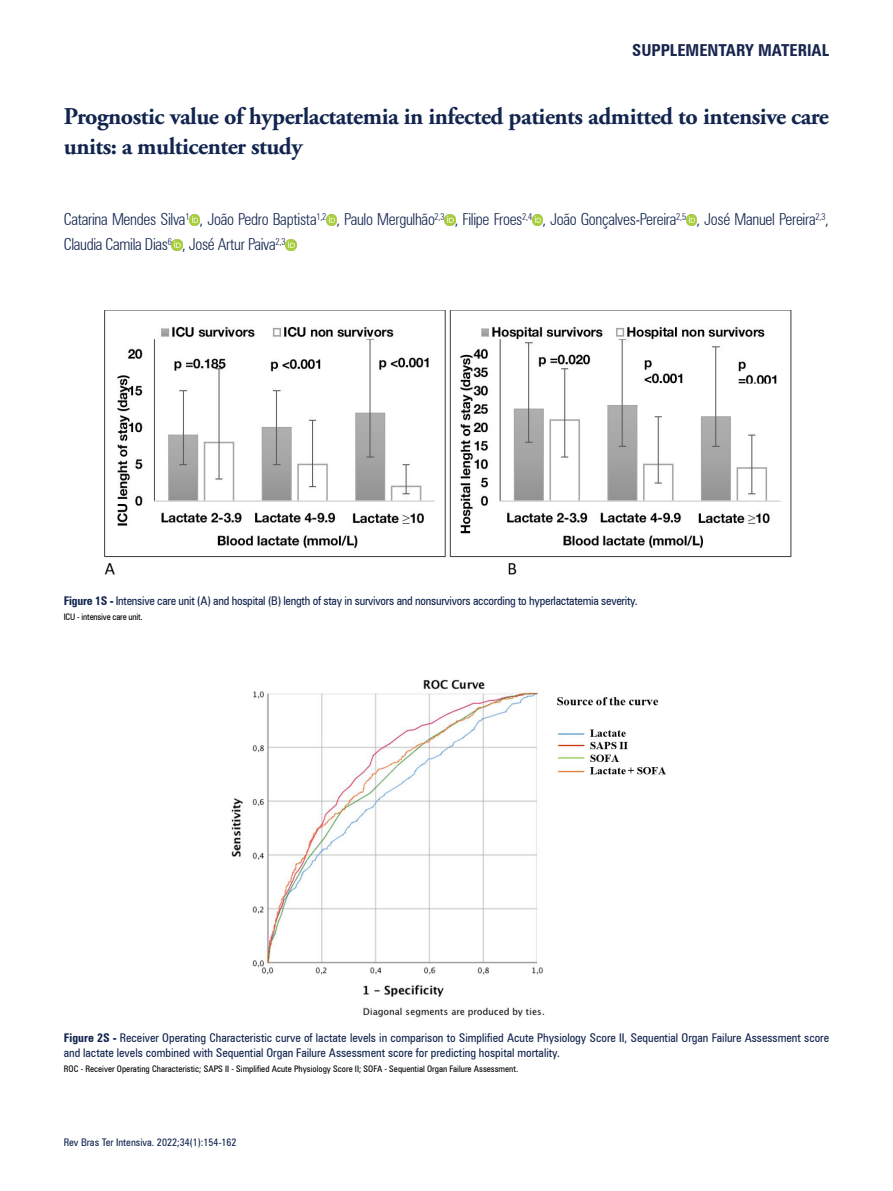
<style>
.page{position:relative;width:893px;height:1191px;background:#fff}
.page>*{position:absolute;margin:0;border:0;box-sizing:border-box;transform-origin:0 0}
.t1{font:700 24px/30px "Adobe Garamond Pro";letter-spacing:-.02em;color:#12254f}
.t2{font:300 condensed 16.5px/24.8px "Zurich BT";letter-spacing:-.02em;color:#12254f;scale:.95 1}
.t3{font:700 condensed 16.5px "Zurich BT";color:#18254e}
.t4{font:condensed 12px/15px "Zurich BT";color:#12254f}
.t5{font:condensed 12px "Zurich BT";letter-spacing:-.02em;color:#12254f}
.t6{font:condensed 10.5px "Zurich BT";color:#12254f}
.t7{font:condensed 9px "Zurich BT";color:#000}
.t8{font:condensed 9px "Zurich BT";letter-spacing:-.02em;color:#000}
.s1{font-weight:700}
</style>
<div class="page">
<svg style="left:189px;top:215px;width:11px;height:10px"></svg>
<svg style="left:326px;top:215px;width:11px;height:10px"></svg>
<svg style="left:444px;top:215px;width:11px;height:10px"></svg>
<svg style="left:532px;top:215px;width:11px;height:10px"></svg>
<svg style="left:686px;top:215px;width:11px;height:10px"></svg>
<svg style="left:172px;top:239px;width:10px;height:11px"></svg>
<svg style="left:285px;top:239px;width:11px;height:11px"></svg>
<img style="left:104px;top:310px;width:688px;height:265px">
<img style="left:231px;top:679px;width:435px;height:339px">
<h2 class="t3" style="left:632px;top:41px;width:198px">SUPPLEMENTARY MATERIAL</h2>
<h1 class="t1" style="left:64px;top:102px;width:767px">Prognostic value of hyperlactatemia in infected patients admitted to intensive care units: a multicenter study</h1>
<h2 class="t2" style="left:64px;top:207px;width:807px">Catarina Mendes Silva<sup>1</sup> , João Pedro Baptista<sup>1,2</sup> , Paulo Mergulhão<sup>2,3</sup> , Filipe Froes<sup>2,4</sup> , João Gonçalves-Pereira<sup>2,5</sup> , José Manuel Pereira<sup>2,3</sup>,<br>Claudia Camila Dias<sup>6</sup> , José Artur Paiva<sup>2,3</sup></h2>
<p class="t5" style="left:64px;top:593px;width:575px"><span class="s1">Figure 1S -</span> Intensive care unit (A) and hospital (B) length of stay in survivors and nonsurvivors according to hyperlactatemia severity.</p>
<p class="t8" style="left:64px;top:611px;width:81px">ICU - intensive care unit.</p>
<p class="t4" style="left:64px;top:1030px;width:767px"><span class="s1">Figure 2S -</span> Receiver Operating Characteristic curve of lactate levels in comparison to Simplified Acute Physiology Score II, Sequential Organ Failure Assessment score and lactate levels combined with Sequential Organ Failure Assessment score for predicting hospital mortality.</p>
<p class="t7" style="left:64px;top:1063px;width:456px">ROC - Receiver Operating Characteristic; SAPS II - Simplified Acute Physiology Score II; SOFA - Sequential Organ Failure Assessment.</p>
<p class="t6" style="left:64px;top:1135px;width:174px">Rev Bras Ter Intensiva. 2022;34(1):154-162</p>
</div>
